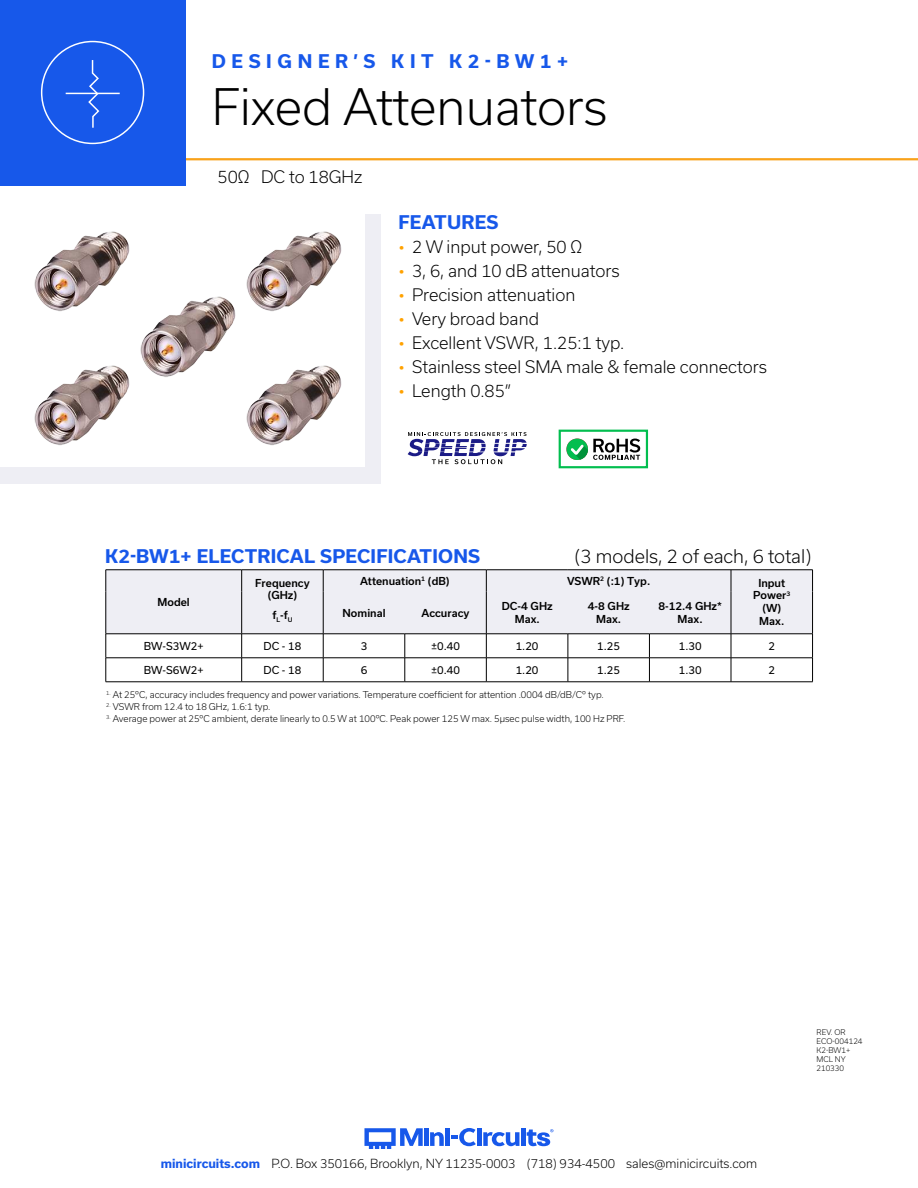
<style>
.page{position:relative;width:918px;height:1188px;background:#fff}
.page>*{position:absolute;margin:0;border:0;box-sizing:border-box;transform-origin:0 0}
.t1{font:300 48px "Usual";color:#000}
.t2{font:700 18px "Usual";letter-spacing:.015em;color:#1758ea}
.t3{font:300 18px "Usual";color:#000}
.t4{font:700 18px "Usual";letter-spacing:.315em;color:#1758ea}
.t5{font:300 16.5px "Usual";color:#000}
.t6{font:300 12px "Usual";color:#000}
.t7{font:500 10.5px/12.6px "Usual";color:#000;text-align:center}
.t8{font:10.5px "Usual";color:#000}
.t9{font:300 9px "Usual";color:#000}
.t10{font:300 7.5px/9px "Usual";color:#000}
.s1{color:#ffa200}
.s2{font-weight:700;color:#1758ea}
</style>
<div class="page">
<hr style="left:185px;top:158px;width:733px;height:2px;background:#f9a21a">
<div style="left:0;top:0;width:185px;height:185px;background:#1758ea"></div>
<div style="left:0;top:214px;width:381px;height:270px;background:#eeeef4"></div>
<div style="left:0;top:212px;width:364px;height:255px;background:#fff"></div>
<hr style="left:66px;top:93px;width:54px;height:1px;background:#fff">
<svg style="left:87px;top:60px;width:13px;height:68px"></svg>
<svg style="left:408px;top:432px;width:119px;height:32px"></svg>
<div style="left:559px;top:430px;width:89px;height:38px;border:2px solid #02be4f"></div>
<svg style="left:566px;top:439px;width:74px;height:21px"></svg>
<div style="left:107px;top:571px;width:705px;height:63px;background:#eeeef4"></div>
<hr style="left:106px;top:570px;width:136px;height:1px;background:#000">
<hr style="left:242px;top:570px;width:81px;height:1px;background:#000">
<svg style="left:106px;top:570px;width:1px;height:22px"></svg>
<hr style="left:106px;top:592px;width:1px;height:42px;background:#000">
<hr style="left:323px;top:570px;width:82px;height:1px;background:#000">
<hr style="left:405px;top:570px;width:81px;height:1px;background:#000">
<hr style="left:486px;top:570px;width:82px;height:1px;background:#000">
<hr style="left:568px;top:570px;width:81px;height:1px;background:#000">
<hr style="left:649px;top:570px;width:82px;height:1px;background:#000">
<hr style="left:731px;top:570px;width:82px;height:1px;background:#000">
<svg style="left:812px;top:571px;width:1px;height:21px"></svg>
<hr style="left:812px;top:592px;width:1px;height:42px;background:#000">
<svg style="left:106px;top:635px;width:1px;height:47px"></svg>
<svg style="left:812px;top:635px;width:1px;height:47px"></svg>
<svg style="left:241px;top:635px;width:1px;height:47px"></svg>
<svg style="left:323px;top:635px;width:1px;height:47px"></svg>
<svg style="left:405px;top:635px;width:1px;height:47px"></svg>
<svg style="left:486px;top:635px;width:1px;height:47px"></svg>
<svg style="left:568px;top:635px;width:1px;height:47px"></svg>
<svg style="left:649px;top:635px;width:1px;height:47px"></svg>
<svg style="left:731px;top:635px;width:1px;height:47px"></svg>
<hr style="left:106px;top:658px;width:136px;height:1px;background:#000">
<hr style="left:242px;top:658px;width:81px;height:1px;background:#000">
<hr style="left:323px;top:658px;width:82px;height:1px;background:#000">
<hr style="left:405px;top:658px;width:81px;height:1px;background:#000">
<hr style="left:486px;top:658px;width:82px;height:1px;background:#000">
<hr style="left:568px;top:658px;width:81px;height:1px;background:#000">
<hr style="left:649px;top:658px;width:82px;height:1px;background:#000">
<hr style="left:731px;top:658px;width:82px;height:1px;background:#000">
<hr style="left:106px;top:682px;width:136px;height:1px;background:#000">
<hr style="left:242px;top:682px;width:81px;height:1px;background:#000">
<hr style="left:323px;top:682px;width:82px;height:1px;background:#000">
<hr style="left:405px;top:682px;width:81px;height:1px;background:#000">
<hr style="left:486px;top:682px;width:82px;height:1px;background:#000">
<hr style="left:568px;top:682px;width:81px;height:1px;background:#000">
<hr style="left:649px;top:682px;width:82px;height:1px;background:#000">
<hr style="left:731px;top:682px;width:82px;height:1px;background:#000">
<svg style="left:241px;top:570px;width:1px;height:22px"></svg>
<hr style="left:241px;top:592px;width:1px;height:42px;background:#000">
<svg style="left:323px;top:570px;width:1px;height:22px"></svg>
<svg style="left:486px;top:570px;width:1px;height:22px"></svg>
<svg style="left:731px;top:570px;width:1px;height:22px"></svg>
<hr style="left:323px;top:592px;width:1px;height:42px;background:#000">
<hr style="left:486px;top:592px;width:1px;height:42px;background:#000">
<hr style="left:731px;top:592px;width:1px;height:42px;background:#000">
<hr style="left:106px;top:634px;width:136px;height:1px;background:#000">
<hr style="left:242px;top:634px;width:81px;height:1px;background:#000">
<hr style="left:731px;top:634px;width:82px;height:1px;background:#000">
<hr style="left:323px;top:634px;width:82px;height:1px;background:#000">
<hr style="left:405px;top:634px;width:81px;height:1px;background:#000">
<hr style="left:486px;top:634px;width:82px;height:1px;background:#000">
<hr style="left:568px;top:634px;width:81px;height:1px;background:#000">
<hr style="left:649px;top:634px;width:82px;height:1px;background:#000">
<svg style="left:364px;top:1128px;width:190px;height:21px"></svg>
<img style="left:34px;top:231px;width:96px;height:81px">
<img style="left:34px;top:365px;width:96px;height:81px">
<img style="left:140px;top:296px;width:96px;height:81px">
<img style="left:246px;top:231px;width:96px;height:81px">
<img style="left:246px;top:365px;width:96px;height:81px">
<h2 class="t4" style="left:212px;top:51px;width:358px">DESIGNER’S KIT K2-BW1+</h2>
<h1 class="t1" style="left:212px;top:87px;width:397px">Fixed Attenuators</h1>
<h3 class="t5" style="left:218px;top:170px;width:146px">50Ω DC to 18GHz</h3>
<h2 class="t2" style="left:399px;top:212px;width:101px">FEATURES</h2>
<h3 class="t5" style="left:399px;top:240px;width:185px"><span class="s1">•</span> 2 W input power, 50 Ω</h3>
<h3 class="t5" style="left:399px;top:264px;width:223px"><span class="s1">•</span> 3, 6, and 10 dB attenuators</h3>
<h3 class="t5" style="left:399px;top:288px;width:178px"><span class="s1">•</span> Precision attenuation</h3>
<h3 class="t5" style="left:399px;top:312px;width:142px"><span class="s1">•</span> Very broad band</h3>
<h3 class="t5" style="left:399px;top:336px;width:227px"><span class="s1">•</span> Excellent VSWR, 1.25:1 typ.</h3>
<h3 class="t5" style="left:399px;top:360px;width:370px"><span class="s1">•</span> Stainless steel SMA male &amp; female connectors</h3>
<h3 class="t5" style="left:399px;top:384px;width:114px"><span class="s1">•</span> Length 0.85”</h3>
<h2 class="t2" style="left:105px;top:547px;width:377px">K2-BW1+ ELECTRICAL SPECIFICATIONS</h2>
<h2 class="t3" style="left:574px;top:549px;width:239px">(3 models, 2 of each, 6 total)</h2>
<p class="t7" style="left:158px;top:596px;width:34px">Model</p>
<p class="t7" style="left:255px;top:577px;width:56px">Frequency (GHz)</p>
<p class="t7" style="left:272px;top:609px;width:22px">f<sub>L</sub>-f<sub>U</sub></p>
<p class="t7" style="left:360px;top:575px;width:91px">Attenuation<sup>1</sup> (dB)</p>
<p class="t7" style="left:567px;top:575px;width:85px">VSWR<sup>2</sup> (:1) Typ.</p>
<p class="t7" style="left:753px;top:577px;width:39px">Input<br>Power<sup>3 </sup>(W)<br>Max.</p>
<p class="t7" style="left:343px;top:607px;width:45px">Nominal</p>
<p class="t7" style="left:421px;top:607px;width:50px">Accuracy</p>
<p class="t7" style="left:502px;top:601px;width:52px">DC-4 GHz<br>Max.</p>
<p class="t7" style="left:588px;top:601px;width:43px">4-8 GHz<br>Max.</p>
<p class="t7" style="left:658px;top:601px;width:65px">8-12.4 GHz*<br>Max.</p>
<p class="t8" style="left:144px;top:640px;width:61px">BW-S3W2+</p>
<p class="t8" style="left:264px;top:640px;width:39px">DC - 18</p>
<p class="t8" style="left:361px;top:640px;width:8px">3</p>
<p class="t8" style="left:431px;top:640px;width:30px">±0.40</p>
<p class="t8" style="left:516px;top:640px;width:24px">1.20</p>
<p class="t8" style="left:597px;top:640px;width:24px">1.25</p>
<p class="t8" style="left:679px;top:640px;width:24px">1.30</p>
<p class="t8" style="left:768px;top:640px;width:8px">2</p>
<p class="t8" style="left:144px;top:664px;width:61px">BW-S6W2+</p>
<p class="t8" style="left:264px;top:664px;width:39px">DC - 18</p>
<p class="t8" style="left:361px;top:664px;width:8px">6</p>
<p class="t8" style="left:431px;top:664px;width:30px">±0.40</p>
<p class="t8" style="left:516px;top:664px;width:24px">1.20</p>
<p class="t8" style="left:597px;top:664px;width:24px">1.25</p>
<p class="t8" style="left:679px;top:664px;width:24px">1.30</p>
<p class="t8" style="left:768px;top:664px;width:8px">2</p>
<p class="t9" style="left:106px;top:691px;width:499px"><sup>1.</sup> At 25ºC, accuracy includes frequency and power variations. Temperature coefficient for attention .0004 dB/dB/Cº typ.</p>
<p class="t9" style="left:106px;top:703px;width:166px"><sup>2.</sup> VSWR from 12.4 to 18 GHz, 1.6:1 typ.</p>
<p class="t9" style="left:106px;top:715px;width:521px"><sup>3.</sup> Average power at 25ºC ambient, derate linearly to 0.5 W at 100ºC. Peak power 125 W max. 5µsec pulse width, 100 Hz PRF.</p>
<h3 class="t6" style="left:161px;top:1159px;width:598px"><span class="s2">minicircuits.com</span> P.O. Box 350166, Brooklyn, NY 11235-0003 (718) 934-4500 sales@minicircuits.com</h3>
<p class="t10" style="left:816px;top:1029px;width:48px">REV. OR<br>ECO-004124<br>K2-BW1+<br>MCL NY<br>210330</p>
</div>
